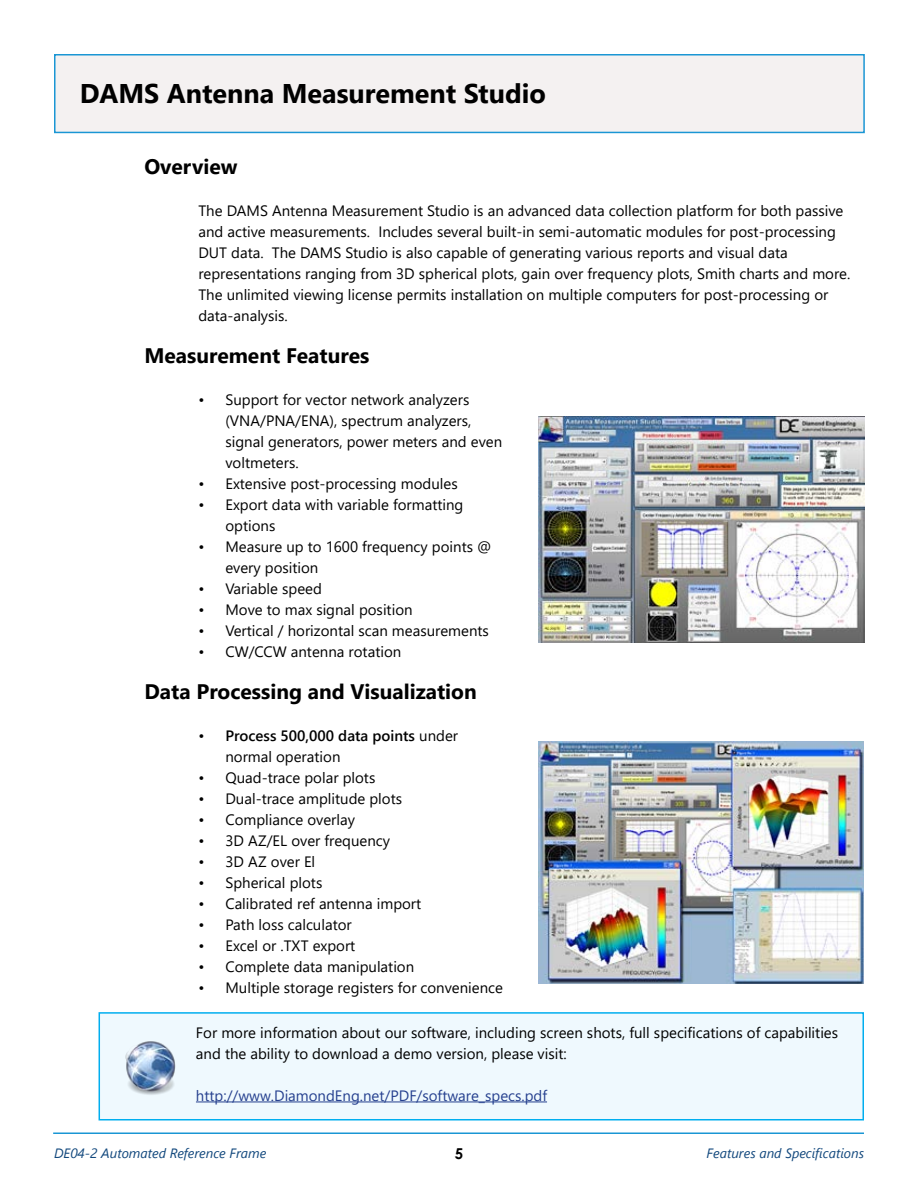
<style>
.page{position:relative;width:918px;height:1188px;background:#fff}
.page>*{position:absolute;margin:0;border:0;box-sizing:border-box;transform-origin:0 0}
.t1{font:700 27px "Segoe UI";color:#000}
.t2{font:700 21px "Segoe UI";color:#000}
.t3{font:15px/21px "Segoe UI";color:#000}
.t4{font:15px "Segoe UI";color:#25408f}
.t5{font:600 15px/21px "Segoe UI";color:#000}
.t6{font:700 15px "Century Gothic";color:#000}
.t7{font:italic 13.5px "Segoe UI";color:#12487d}
.s1{font-weight:400}
</style>
<div class="page">
<hr style="left:53px;top:1132px;width:811px;height:2px;background:#1a96d4">
<div style="left:99px;top:1012px;width:765px;height:108px;background:#eff9fe;border:2px solid #00aeef"></div>
<div style="left:54px;top:54px;width:811px;height:79px;background:#f4f1f1;border:2px solid #1a96d4"></div>
<img style="left:538px;top:417px;width:327px;height:225px">
<img style="left:538px;top:741px;width:326px;height:243px">
<hr style="left:196px;top:1102px;width:351px;height:1px;background:#25408f">
<img style="left:125px;top:1041px;width:51px;height:54px">
<h1 class="t1" style="left:80px;top:68px;width:468px">DAMS Antenna Measurement Studio</h1>
<h2 class="t2" style="left:144px;top:147px;width:95px">Overview</h2>
<p class="t3" style="left:198px;top:199px;width:653px">The DAMS Antenna Measurement Studio is an advanced data collection platform for both passive and active measurements. Includes several built-in semi-automatic modules for post-processing DUT data. The DAMS Studio is also capable of generating various reports and visual data representations ranging from 3D spherical plots, gain over frequency plots, Smith charts and more.<br>The unlimited viewing license permits installation on multiple computers for post-processing or data-analysis.</p>
<h2 class="t2" style="left:144px;top:335px;width:226px">Measurement Features</h2>
<p class="t3" style="left:225px;top:388px;width:278px;text-indent:-27px">• Support for vector network analyzers (VNA/PNA/ENA), spectrum analyzers, signal generators, power meters and even voltmeters.</p>
<p class="t3" style="left:198px;top:472px;width:261px">• Extensive post-processing modules</p>
<p class="t3" style="left:225px;top:493px;width:240px;text-indent:-27px">• Export data with variable formatting options</p>
<p class="t3" style="left:225px;top:534px;width:268px;line-height:21.6px;text-indent:-27px">• Measure up to 1600 frequency points @ every position</p>
<p class="t3" style="left:198px;top:577px;width:125px">• Variable speed</p>
<p class="t3" style="left:198px;top:598px;width:216px">• Move to max signal position</p>
<p class="t3" style="left:198px;top:619px;width:292px">• Vertical / horizontal scan measurements</p>
<p class="t3" style="left:198px;top:640px;width:204px">• CW/CCW antenna rotation</p>
<h2 class="t2" style="left:144px;top:672px;width:334px">Data Processing and Visualization</h2>
<p class="t5" style="left:225px;top:724px;width:234px;text-indent:-27px"><span class="s1">•</span> Process 500,000 data points <span class="s1">under normal operation</span></p>
<p class="t3" style="left:198px;top:766px;width:178px">• Quad-trace polar plots</p>
<p class="t3" style="left:198px;top:787px;width:205px">• Dual-trace amplitude plots</p>
<p class="t3" style="left:198px;top:808px;width:158px">• Compliance overlay</p>
<p class="t3" style="left:198px;top:829px;width:193px">• 3D AZ/EL over frequency</p>
<p class="t3" style="left:198px;top:850px;width:118px">• 3D AZ over El</p>
<p class="t3" style="left:198px;top:871px;width:125px">• Spherical plots</p>
<p class="t3" style="left:198px;top:892px;width:224px">• Calibrated ref antenna import</p>
<p class="t3" style="left:198px;top:913px;width:155px">• Path loss calculator</p>
<p class="t3" style="left:198px;top:934px;width:158px">• Excel or .TXT export</p>
<p class="t3" style="left:198px;top:955px;width:217px">• Complete data manipulation</p>
<p class="t3" style="left:198px;top:976px;width:306px">• Multiple storage registers for convenience</p>
<p class="t3" style="left:196px;top:1020px;width:644px">For more information about our software, including screen shots, full specifications of capabilities and the ability to download a demo version, please visit:</p>
<p class="t4" style="left:196px;top:1081px;width:353px">http://www.DiamondEng.net/PDF/software_specs.pdf</p>
<p class="t7" style="left:54px;top:1140px;width:214px">DE04-2 Automated Reference Frame</p>
<p class="t6" style="left:455px;top:1142px;width:10px">5</p>
<p class="t7" style="left:707px;top:1140px;width:159px">Features and Specifications</p>
</div>
